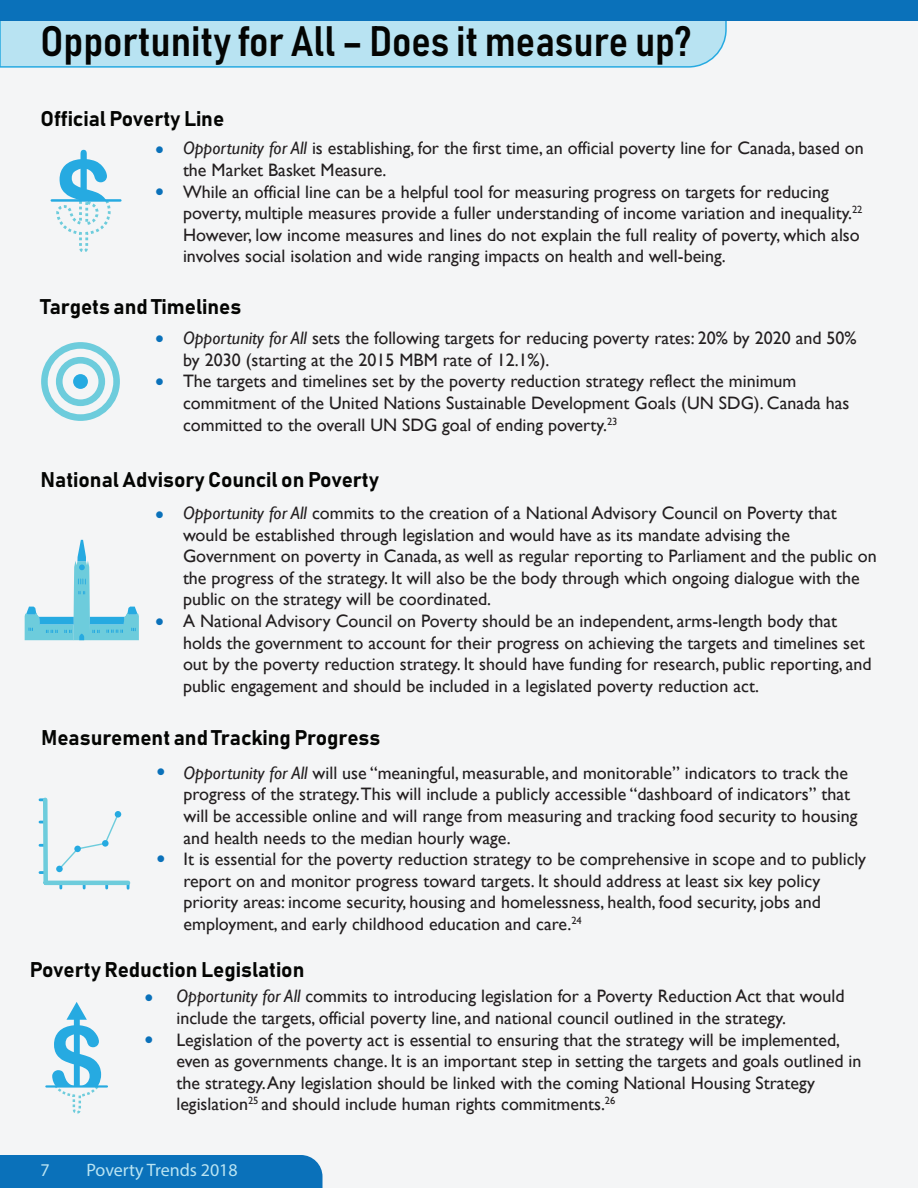
<style>
.page{position:relative;width:918px;height:1188px;background:#f4f5f6}
.page>*{position:absolute;margin:0;border:0;box-sizing:border-box;transform-origin:0 0}
.t1{font:42px "Bahnschrift 600 87";color:#040503}
.t2{font:27px/42.5px "Calisto";color:#0a71ba}
.t3{font:21px "Bahnschrift 700 100";color:#040503}
.t4{font:18px/21.6px "Gill Sans";color:#231f20}
.t5{font:18px "Myriad Pro";color:#b9e4f2}
.s1{font-style:italic}
</style>
<div class="page">
<svg style="left:0;top:20px;width:728px;height:48px;background:#afdef0"></svg>
<div style="left:0;top:1155px;width:322px;height:33px;background:#0a71ba"></div>
<div style="left:0;top:0;width:918px;height:20px;background:#0a71ba"></div>
<svg style="left:56px;top:150px;width:55px;height:102px"></svg>
<hr style="left:52px;top:199px;width:68px;height:3px;background:#26aae1">
<svg style="left:41px;top:342px;width:79px;height:79px"></svg>
<div style="left:73px;top:374px;width:15px;height:15px;background:#26aae1;border-radius:50%"></div>
<svg style="left:25px;top:540px;width:114px;height:100px"></svg>
<svg style="left:40px;top:797px;width:91px;height:91px"></svg>
<hr style="left:46px;top:1085px;width:61px;height:3px;background:#26aae1">
<svg style="left:52px;top:1002px;width:49px;height:112px"></svg>
<h1 class="t1" style="left:40px;top:14px;width:653px">Opportunity for All – Does it measure up?</h1>
<p class="t3" style="left:40px;top:106px;width:185px">Official Poverty Line</p>
<h2 class="t2" style="left:155px;top:128px;width:11px;line-height:42px">• •</h2>
<p class="t4" style="left:183px;top:138px;width:682px"><span class="s1">Opportunity for All</span> is establishing, for the first time, an official poverty line for Canada, based on the Market Basket Measure.<br>While an official line can be a helpful tool for measuring progress on targets for reducing poverty, multiple measures provide a fuller understanding of income variation and inequality.<sup>22<br></sup>However, low income measures and lines do not explain the full reality of poverty, which also involves social isolation and wide ranging impacts on health and well-being.</p>
<p class="t3" style="left:40px;top:294px;width:202px">Targets and Timelines</p>
<h2 class="t2" style="left:155px;top:317px;width:11px">• •</h2>
<p class="t4" style="left:183px;top:328px;width:675px"><span class="s1">Opportunity for All</span> sets the following targets for reducing poverty rates: 20% by 2020 and 50% by 2030 (starting at the 2015 MBM rate of 12.1%).<br>The targets and timelines set by the poverty reduction strategy reflect the minimum commitment of the United Nations Sustainable Development Goals (UN SDG). Canada has committed to the overall UN SDG goal of ending poverty.<sup>23</sup></p>
<p class="t3" style="left:40px;top:466px;width:340px">National Advisory Council on Poverty</p>
<h2 class="t2" style="left:155px;top:493px;width:11px">•</h2>
<h2 class="t2" style="left:155px;top:600px;width:11px">•</h2>
<p class="t4" style="left:183px;top:502px;width:695px"><span class="s1">Opportunity for All</span> commits to the creation of a National Advisory Council on Poverty that would be established through legislation and would have as its mandate advising the Government on poverty in Canada, as well as regular reporting to Parliament and the public on the progress of the strategy. It will also be the body through which ongoing dialogue with the public on the strategy will be coordinated.<br>A National Advisory Council on Poverty should be an independent, arms-length body that holds the government to account for their progress on achieving the targets and timelines set out by the poverty reduction strategy. It should have funding for research, public reporting, and public engagement and should be included in a legislated poverty reduction act.</p>
<p class="t3" style="left:41px;top:725px;width:341px">Measurement and Tracking Progress</p>
<h2 class="t2" style="left:156px;top:750px;width:11px">•</h2>
<h2 class="t2" style="left:156px;top:837px;width:11px">•</h2>
<p class="t4" style="left:184px;top:762px;width:684px"><span class="s1">Opportunity for All</span> will use “meaningful, measurable, and monitorable” indicators to track the progress of the strategy.This will include a publicly accessible “dashboard of indicators” that will be accessible online and will range from measuring and tracking food security to housing and health needs to the median hourly wage.<br>It is essential for the poverty reduction strategy to be comprehensive in scope and to publicly report on and monitor progress toward targets. It should address at least six key policy priority areas: income security, housing and homelessness, health, food security, jobs and employment, and early childhood education and care.<sup>24</sup></p>
<p class="t3" style="left:30px;top:956px;width:276px">Poverty Reduction Legislation</p>
<h2 class="t2" style="left:144px;top:976px;width:11px">• •</h2>
<p class="t4" style="left:176px;top:986px;width:687px"><span class="s1">Opportunity for All</span> commits to introducing legislation for a Poverty Reduction Act that would include the targets, official poverty line, and national council outlined in the strategy.<br>Legislation of the poverty act is essential to ensuring that the strategy will be implemented, even as governments change. It is an important step in setting the targets and goals outlined in the strategy. Any legislation should be linked with the coming National Housing Strategy legislation<sup>25</sup> and should include human rights commitments.<sup>26</sup></p>
<p class="t5" style="left:41px;top:1159px;width:11px">7</p>
<p class="t5" style="left:86px;top:1159px;width:153px">Poverty Trends 2018</p>
</div>
